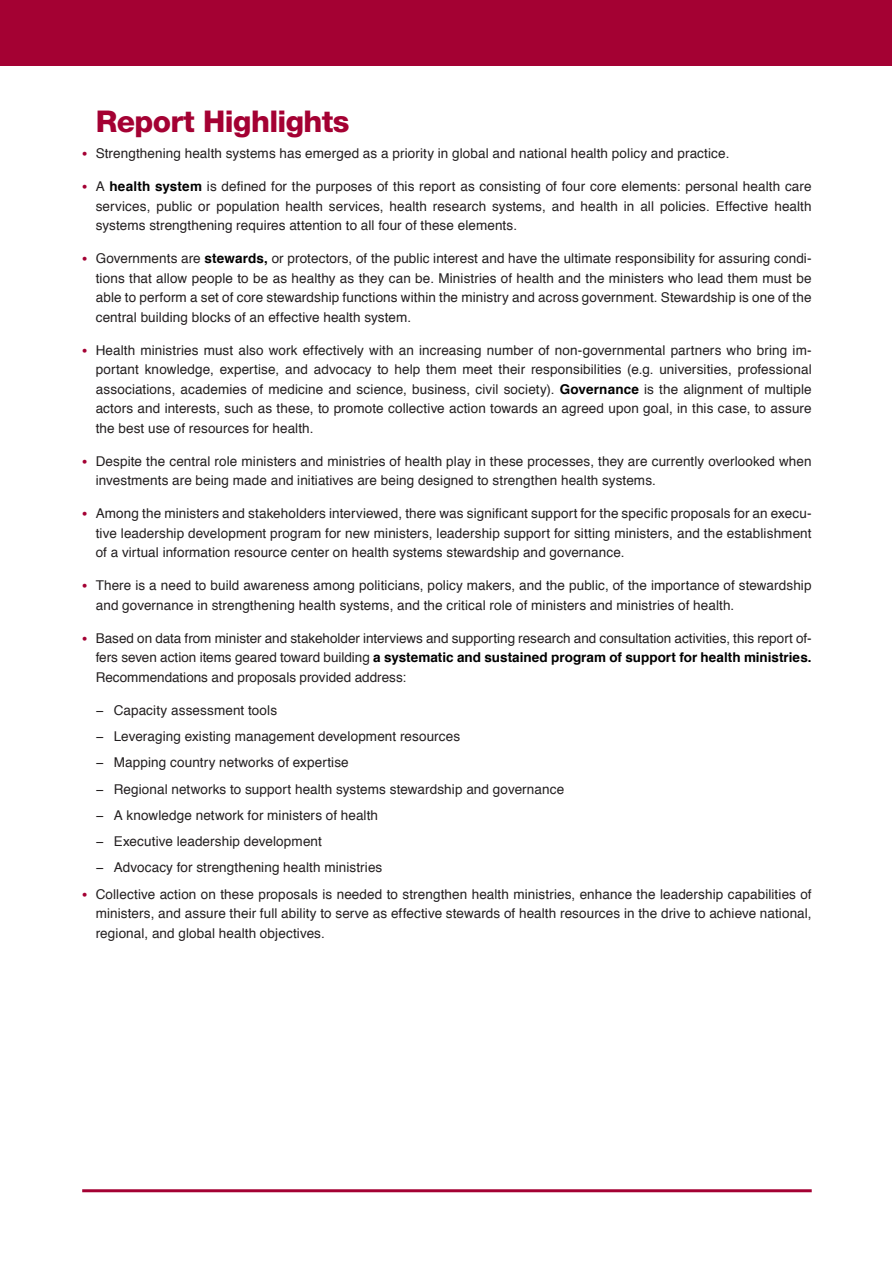
<style>
.page{position:relative;width:892px;height:1270px;background:#fff}
.page>*{position:absolute;margin:0;border:0;box-sizing:border-box;transform-origin:0 0}
.Header_1{font:800 30px "Helvetica Neue LT";letter-spacing:-.02em;color:#a40133}
.Body_Bullets{font:13.5px/19.5px "Helvetica";letter-spacing:.01em;color:#231f20;text-align:justify}
.Body{font:13.5px "Helvetica";letter-spacing:.01em;color:#231f20}
.s1{font-family:"Myriad Pro";font-weight:600;font-size:16.5px;color:#a40133}
.s2{font-weight:700;color:#000}
</style>
<div class="page">
<div style="left:0;top:0;width:891px;height:66px;background:#a40133"></div>
<hr style="left:82px;top:1189px;width:729px;height:3px;background:#a40133">
<p class="Header_1" style="left:96px;top:104px;width:255px">Report Highlights</p>
<p class="Body_Bullets" style="left:82px;top:144px;width:648px"><span class="s1">•</span> Strengthening health systems has emerged as a priority in global and national health policy and practice.</p>
<p class="Body_Bullets" style="left:96px;top:177px;width:717px;text-indent:-14px"><span class="s1">•</span> A <span class="s2">health system</span> is defined for the purposes of this report as consisting of four core elements: personal health care services, public or population health services, health research systems, and health in all policies. Effective health systems strengthening requires attention to all four of these elements.</p>
<p class="Body_Bullets" style="left:96px;top:249px;width:717px;text-indent:-14px"><span class="s1">•</span> Governments are <span class="s2">stewards,</span> or protectors, of the public interest and have the ultimate responsibility for assuring condi&shy;tions that allow people to be as healthy as they can be. Ministries of health and the ministers who lead them must be able to perform a set of core stewardship functions within the ministry and across government. Stewardship is one of the central building blocks of an effective health system.</p>
<p class="Body_Bullets" style="left:96px;top:341px;width:717px;text-indent:-14px"><span class="s1">•</span> Health ministries must also work effectively with an increasing number of non-governmental partners who bring im&shy;portant knowledge, expertise, and advocacy to help them meet their responsibilities (e.g. universities, professional associations, academies of medicine and science, business, civil society). <span class="s2">Governance</span> is the alignment of multiple actors and interests, such as these, to promote collective action towards an agreed upon goal, in this case, to assure the best use of resources for health.</p>
<p class="Body_Bullets" style="left:96px;top:452px;width:717px;text-indent:-14px"><span class="s1">•</span> Despite the central role ministers and ministries of health play in these processes, they are currently overlooked when investments are being made and initiatives are being designed to strengthen health systems.</p>
<p class="Body_Bullets" style="left:96px;top:504px;width:717px;text-indent:-14px"><span class="s1">•</span> Among the ministers and stakeholders interviewed, there was significant support for the specific proposals for an execu&shy;tive leadership development program for new ministers, leadership support for sitting ministers, and the establishment of a virtual information resource center on health systems stewardship and governance.</p>
<p class="Body_Bullets" style="left:96px;top:576px;width:717px;text-indent:-14px"><span class="s1">•</span> There is a need to build awareness among politicians, policy makers, and the public, of the importance of stewardship and governance in strengthening health systems, and the critical role of ministers and ministries of health.</p>
<p class="Body_Bullets" style="left:96px;top:629px;width:717px;text-indent:-14px"><span class="s1">•</span> Based on data from minister and stakeholder interviews and supporting research and consultation activities, this report of&shy;fers seven action items geared toward building <span class="s2">a systematic and sustained program of support for health ministries.<br></span>Recommendations and proposals provided address:</p>
<p class="Body" style="left:96px;top:700px;width:183px">− Capacity assessment tools</p>
<p class="Body" style="left:96px;top:726px;width:366px">− Leveraging existing management development resources</p>
<p class="Body" style="left:96px;top:752px;width:254px">− Mapping country networks of expertise</p>
<p class="Body" style="left:96px;top:778px;width:470px">− Regional networks to support health systems stewardship and governance</p>
<p class="Body" style="left:96px;top:805px;width:284px">− A knowledge network for ministers of health</p>
<p class="Body" style="left:96px;top:831px;width:228px">− Executive leadership development</p>
<p class="Body" style="left:96px;top:857px;width:288px">− Advocacy for strengthening health ministries</p>
<p class="Body_Bullets" style="left:96px;top:885px;width:717px;text-indent:-14px"><span class="s1">•</span> Collective action on these proposals is needed to strengthen health ministries, enhance the leadership capabilities of ministers, and assure their full ability to serve as effective stewards of health resources in the drive to achieve national, regional, and global health objectives.</p>
</div>
